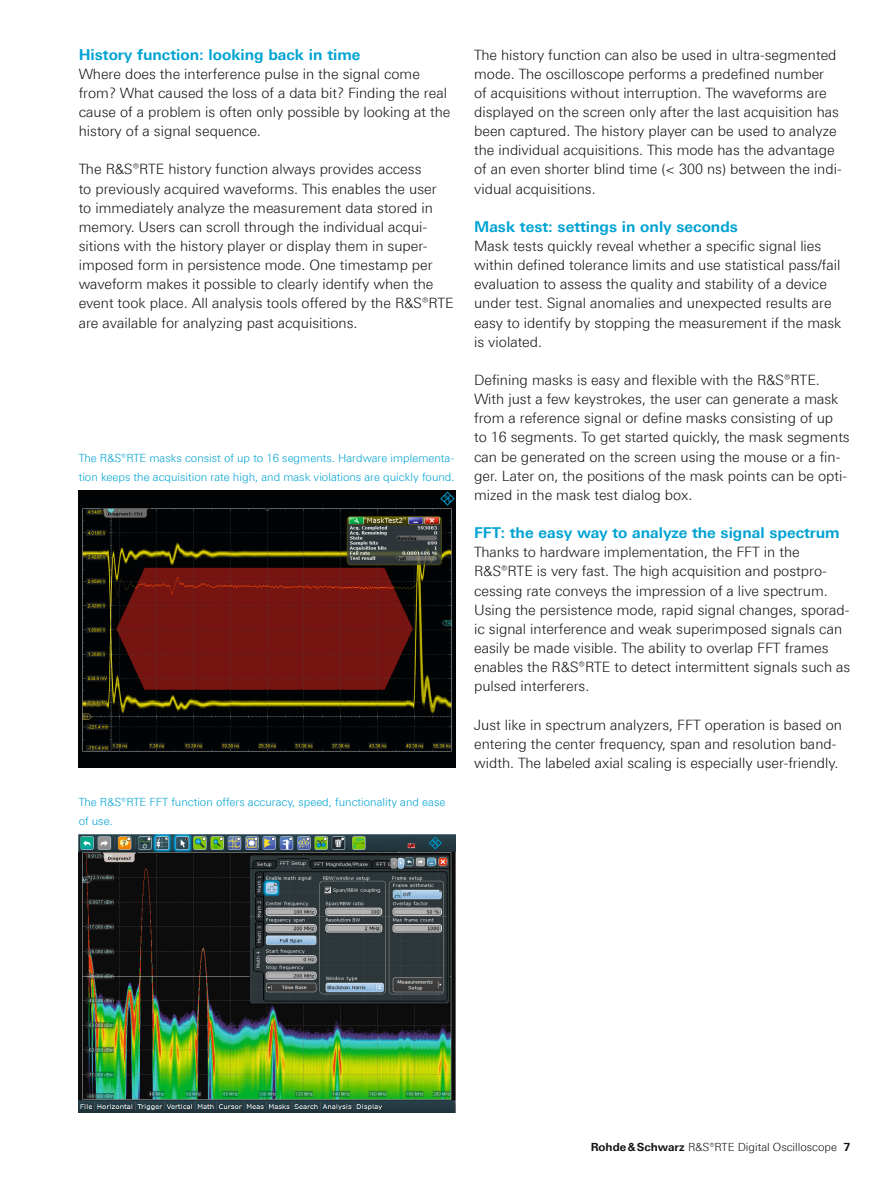
<style>
.page{position:relative;width:893px;height:1191px;background:#fff}
.page>*{position:absolute;margin:0;border:0;box-sizing:border-box;transform-origin:0 0}
.t1{font:700 15px "Linotype Univers 630";color:#00a3d3}
.t2{font:300 14.25px/19.2px "Linotype Univers 330";color:#131413}
.t3{font:300 11.25px/19.2px "Linotype Univers 330";color:#00a3d3}
.t4{font:300 11.25px "Linotype Univers 330";color:#131413}
.s1{font-family:"Linotype Univers 630";font-weight:700}
</style>
<div class="page">
<img style="left:79px;top:490px;width:376px;height:278px">
<img style="left:79px;top:834px;width:376px;height:278px">
<p class="t1" style="left:79px;top:45px;width:283px">History function: looking back in time</p>
<p class="t2" style="left:79px;top:64px;width:373px">Where does the interference pulse in the signal come from? What caused the loss of a data bit? Finding the real cause of a problem is often only possible by looking at the history of a signal sequence.</p>
<p class="t2" style="left:79px;top:160px;width:377px">The R&amp;S®RTE history function always provides access<br>to previously acquired waveforms. This enables the user<br>to immediately analyze the measurement data stored in memory. Users can scroll through the individual acqui&shy;sitions with the history player or display them in super&shy;imposed form in persistence mode. One timestamp per waveform makes it possible to clearly identify when the event took place. All analysis tools offered by the R&amp;S®RTE are available for analyzing past acquisitions.</p>
<p class="t3" style="left:79px;top:448px;width:377px">The R&amp;S®RTE masks consist of up to 16 segments. Hardware implementa&shy;tion keeps the acquisition rate high, and mask violations are quickly found.</p>
<p class="t3" style="left:79px;top:792px;width:368px">The R&amp;S®RTE FFT function offers accuracy, speed, functionality and ease of use.</p>
<p class="t2" style="left:474px;top:45px;width:369px">The history function can also be used in ultra-segmented mode. The oscilloscope performs a predefined number<br>of acquisitions without interruption. The waveforms are displayed on the screen only after the last acquisition has been captured. The history player can be used to analyze the individual acquisitions. This mode has the advantage of an even shorter blind time (&lt; 300 ns) between the indi&shy;vidual acquisitions.</p>
<p class="t1" style="left:474px;top:217px;width:265px">Mask test: settings in only seconds</p>
<p class="t2" style="left:474px;top:236px;width:369px">Mask tests quickly reveal whether a specific signal lies within defined tolerance limits and use statistical pass/fail evaluation to assess the quality and stability of a device under test. Signal anomalies and unexpected results are easy to identify by stopping the measurement if the mask is violated.</p>
<p class="t2" style="left:474px;top:370px;width:377px">Defining masks is easy and flexible with the R&amp;S®RTE.<br>With just a few keystrokes, the user can generate a mask from a reference signal or define masks consisting of up<br>to 16 segments. To get started quickly, the mask segments can be generated on the screen using the mouse or a fin&shy;ger. Later on, the positions of the mask points can be opti&shy;mized in the mask test dialog box.</p>
<p class="t1" style="left:474px;top:524px;width:367px">FFT: the easy way to analyze the signal spectrum</p>
<p class="t2" style="left:474px;top:542px;width:378px">Thanks to hardware implementation, the FFT in the R&amp;S®RTE is very fast. The high acquisition and postpro&shy;cessing rate conveys the impression of a live spectrum.<br>Using the persistence mode, rapid signal changes, sporad&shy;ic signal interference and weak superimposed signals can easily be made visible. The ability to overlap FFT frames enables the R&amp;S®RTE to detect intermittent signals such as pulsed interferers.</p>
<p class="t2" style="left:474px;top:714px;width:369px">Just like in spectrum analyzers, FFT operation is based on entering the center frequency, span and resolution band&shy;width. The labeled axial scaling is especially user-friendly.</p>
<p class="t4" style="left:591px;top:1140px;width:261px"><span class="s1">Rohde&amp;Schwarz</span> R&amp;S®RTE Digital Oscilloscope <span class="s1">7</span></p>
</div>
